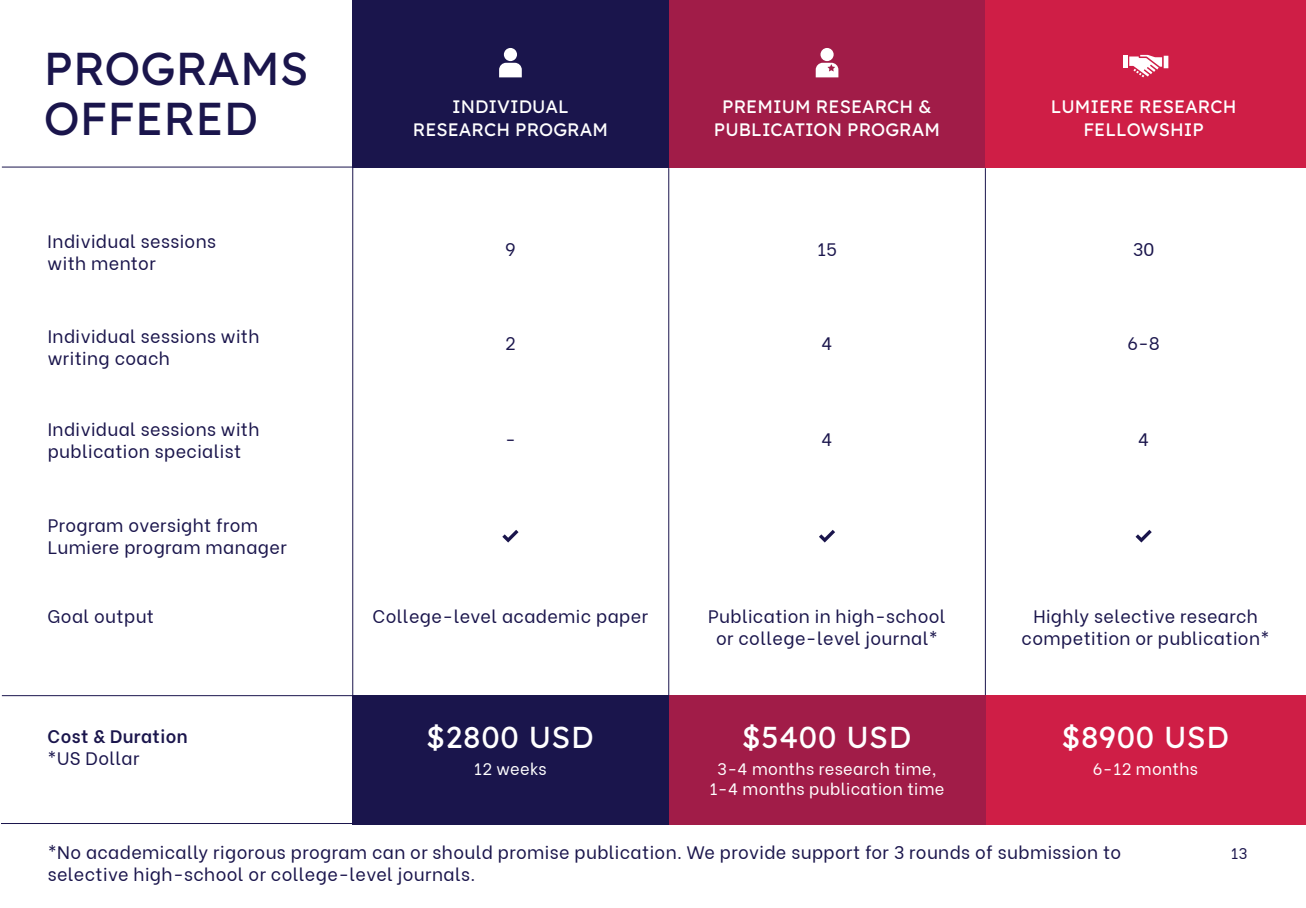
<style>
.page{position:relative;width:1306px;height:908px;background:#fff}
.page>*{position:absolute;margin:0;border:0;box-sizing:border-box;transform-origin:0 0}
.t1{font:46px/50px "Lexend Deca";color:#1a154c}
.t2{font:30.2px "Lexend Deca";letter-spacing:.025em;color:#fff}
.t3{font:18px/22px "Be Vietnam";letter-spacing:.02em;color:#1a154c}
.t4{font:18px/22.4px "Lexend Deca";letter-spacing:.005em;color:#fff;text-align:center}
.t5{font:600 18px "Be Vietnam";letter-spacing:.02em;color:#1a154c}
.t6{font:16.4px "Be Vietnam";letter-spacing:.02em;color:#fff}
.t7{font:15.2px "Be Vietnam";color:#1a154c}
</style>
<div class="page">
<div style="left:352px;top:695px;width:316px;height:129px;background:#1a154c"></div>
<div style="left:352px;top:0;width:316px;height:167px;background:#1a154c"></div>
<div style="left:668px;top:0;width:317px;height:167px;background:#a11c48"></div>
<div style="left:985px;top:695px;width:320px;height:129px;background:#cf1e46"></div>
<div style="left:985px;top:0;width:320px;height:167px;background:#cf1e46"></div>
<svg style="left:819px;top:530px;width:16px;height:12px"></svg>
<svg style="left:502px;top:530px;width:16px;height:12px"></svg>
<svg style="left:1135px;top:530px;width:16px;height:12px"></svg>
<hr style="left:1px;top:822px;width:351px;height:1px;background:#1a154c">
<svg style="left:499px;top:63px;width:22px;height:14px"></svg>
<div style="left:504px;top:48px;width:13px;height:13px;background:#fff;border-radius:50%"></div>
<div style="left:1122px;top:55px;width:5px;height:12px;background:#fff"></div>
<svg style="left:1129px;top:55px;width:39px;height:22px"></svg>
<div style="left:820px;top:48px;width:13px;height:13px;background:#fff;border-radius:50%"></div>
<svg style="left:815px;top:63px;width:23px;height:14px"></svg>
<hr style="left:668px;top:168px;width:1px;height:527px;background:#1a154c">
<hr style="left:984px;top:168px;width:1px;height:527px;background:#1a154c">
<div style="left:668px;top:695px;width:317px;height:129px;background:#a11c48"></div>
<h1 class="t1" style="left:44px;top:38px;width:266px">PROGRAMS<br>OFFERED</h1>
<p class="t3" style="left:48px;top:228px;width:170px">Individual sessions with mentor</p>
<p class="t4" style="left:412px;top:94px;width:197px">INDIVIDUAL<br>RESEARCH PROGRAM</p>
<p class="t4" style="left:714px;top:94px;width:227px">PREMIUM RESEARCH &amp;<br>PUBLICATION PROGRAM</p>
<p class="t4" style="left:1050px;top:94px;width:187px">LUMIERE RESEARCH<br>FELLOWSHIP</p>
<p class="t3" style="left:505px;top:236px;width:12px">9</p>
<p class="t3" style="left:817px;top:236px;width:21px">15</p>
<p class="t3" style="left:1132px;top:236px;width:23px">30</p>
<p class="t3" style="left:48px;top:323px;width:213px">Individual sessions with writing coach</p>
<p class="t3" style="left:505px;top:331px;width:12px">2</p>
<p class="t3" style="left:821px;top:331px;width:12px">4</p>
<p class="t3" style="left:1127px;top:331px;width:34px">6-8</p>
<p class="t3" style="left:48px;top:417px;width:213px">Individual sessions with publication specialist</p>
<p class="t3" style="left:48px;top:512px;width:240px">Program oversight from<br>Lumiere program manager</p>
<p class="t3" style="left:505px;top:426px;width:12px">-</p>
<p class="t3" style="left:821px;top:426px;width:12px">4</p>
<p class="t3" style="left:1138px;top:426px;width:12px">4</p>
<p class="t3" style="left:48px;top:603px;width:108px">Goal output</p>
<p class="t3" style="left:372px;top:603px;width:277px">College-level academic paper</p>
<p class="t3" style="left:708px;top:603px;width:239px;text-align:center">Publication in high-school or college-level journal*</p>
<p class="t3" style="left:1021px;top:603px;width:249px;text-align:center">Highly selective research competition or publication*</p>
<p class="t5" style="left:48px;top:721px;width:141px">Cost &amp; Duration</p>
<p class="t3" style="left:48px;top:745px;width:93px">*US Dollar</p>
<h2 class="t2" style="left:426px;top:711px;width:169px">$2800 USD</h2>
<h2 class="t2" style="left:741px;top:711px;width:171px">$5400 USD</h2>
<h2 class="t2" style="left:1061px;top:711px;width:169px">$8900 USD</h2>
<p class="t6" style="left:474px;top:754px;width:74px">12 weeks</p>
<p class="t6" style="left:717px;top:754px;width:221px">3-4 months research time,</p>
<p class="t6" style="left:1092px;top:754px;width:107px">6-12 months</p>
<p class="t6" style="left:709px;top:775px;width:237px">1-4 months publication time</p>
<p class="t3" style="left:48px;top:839px;width:1075px">*No academically rigorous program can or should promise publication. We provide support for 3 rounds of submission to selective high-school or college-level journals.</p>
<p class="t7" style="left:1230px;top:840px;width:18px">13</p>
</div>
